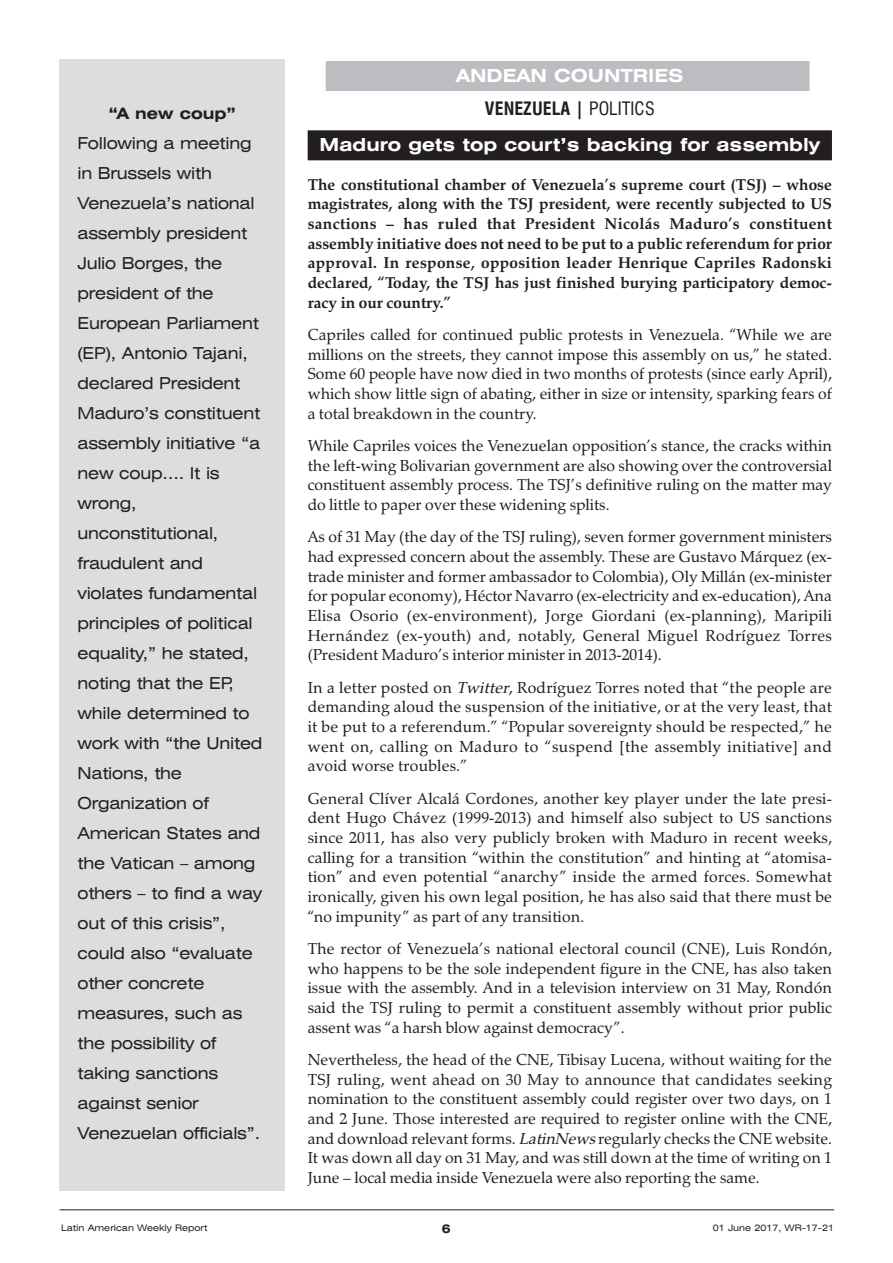
<style>
.page{position:relative;width:893px;height:1263px;background:#fff}
.page>*{position:absolute;margin:0;border:0;box-sizing:border-box;transform-origin:0 0}
.t1{font:700 expanded 18px/33.2px "Swiss 721 BT";color:#fff;text-align:center}
.t2{font:expanded 16.5px/30px "Swiss 721 BT";letter-spacing:-.015em;color:#231f20}
.t3{font:15.75px/19.6px "Zapf Calligraphic 801 BT";color:#231f20;text-align:justify}
.t4{font:700 15.75px/19.6px "Zapf Calligraphic 801 BT";color:#231f20;text-align:justify}
.t5{font:700 expanded 15.75px "Swiss 721 BT";color:#231f20}
.t6{font:700 expanded 12px "Swiss 721 BT";color:#231f20}
.t7{font:expanded 9px "Swiss 721 BT";color:#231f20}
.s1{font-stretch:condensed;color:#231f20}
.s2{font-weight:400;font-stretch:condensed;color:#231f20}
.s3{font-style:italic}
</style>
<div class="page">
<div style="left:326px;top:61px;width:483px;height:30px;background:#bcbdc0"></div>
<div style="left:308px;top:130px;width:524px;height:30px;background:#231f20"></div>
<div style="left:60px;top:60px;width:225px;height:1131px;background:#dcdddf"></div>
<hr style="left:60px;top:1209px;width:774px;height:1px;background:#231f20">
<p class="t5" style="left:108px;top:104px;width:129px">“A new coup”</p>
<p class="t2" style="left:78px;top:128px;width:186px">Following a meeting in Brussels with<br>Venezuela’s national assembly president<br>Julio Borges, the president of the<br>European Parliament (EP), Antonio Tajani, declared President<br>Maduro’s constituent assembly initiative “a new coup…. It is wrong, unconstitutional, fraudulent and violates fundamental principles of political equality,” he stated, noting that the EP, while determined to work with “the United<br>Nations, the<br>Organization of<br>American States and the Vatican – among others – to find a way out of this crisis”, could also “evaluate other concrete measures, such as the possibility of taking sanctions against senior<br>Venezuelan officials”.</p>
<p class="t7" style="left:61px;top:1223px;width:148px">Latin American Weekly Report</p>
<p class="t1" style="left:456px;top:59px;width:229px">ANDEAN COUNTRIES<br><span class="s1">VENEZUELA |</span> <span class="s2">POLITICS</span></p>
<p class="t1" style="left:319px;top:129px;width:502px">Maduro gets top court’s backing for assembly</p>
<p class="t4" style="left:308px;top:174px;width:526px">The constitutional chamber of Venezuela’s supreme court (TSJ) – whose magistrates, along with the TSJ president, were recently subjected to US sanctions – has ruled that President Nicolás Maduro’s constituent assembly initiative does not need to be put to a public referendum for prior approval. In response, opposition leader Henrique Capriles Radonski declared, “Today, the TSJ has just finished burying participatory democ&shy;racy in our country.”</p>
<p class="t3" style="left:308px;top:325px;width:526px">Capriles called for continued public protests in Venezuela. “While we are millions on the streets, they cannot impose this assembly on us,” he stated.<br>Some 60 people have now died in two months of protests (since early April), which show little sign of abating, either in size or intensity, sparking fears of a total breakdown in the country.</p>
<p class="t3" style="left:308px;top:436px;width:526px">While Capriles voices the Venezuelan opposition’s stance, the cracks within the left-wing Bolivarian government are also showing over the controversial constituent assembly process. The TSJ’s definitive ruling on the matter may do little to paper over these widening splits.</p>
<p class="t3" style="left:308px;top:527px;width:526px">As of 31 May (the day of the TSJ ruling), seven former government ministers had expressed concern about the assembly. These are Gustavo Márquez (ex&shy;trade minister and former ambassador to Colombia), Oly Millán (ex-minister for popular economy), Héctor Navarro (ex-electricity and ex-education), Ana Elisa Osorio (ex-environment), Jorge Giordani (ex-planning), Maripili Hernández (ex-youth) and, notably, General Miguel Rodríguez Torres (President Maduro’s interior minister in 2013-2014).</p>
<p class="t3" style="left:308px;top:677px;width:526px">In a letter posted on <span class="s3">Twitter</span>, Rodríguez Torres noted that “the people are demanding aloud the suspension of the initiative, or at the very least, that it be put to a referendum.” “Popular sovereignty should be respected,” he went on, calling on Maduro to “suspend [the assembly initiative] and avoid worse troubles.”</p>
<p class="t3" style="left:308px;top:788px;width:526px">General Clíver Alcalá Cordones, another key player under the late presi&shy;dent Hugo Chávez (1999-2013) and himself also subject to US sanctions since 2011, has also very publicly broken with Maduro in recent weeks, calling for a transition “within the constitution” and hinting at “atomisa&shy;tion” and even potential “anarchy” inside the armed forces. Somewhat ironically, given his own legal position, he has also said that there must be “no impunity” as part of any transition.</p>
<p class="t3" style="left:308px;top:939px;width:526px">The rector of Venezuela’s national electoral council (CNE), Luis Rondón, who happens to be the sole independent figure in the CNE, has also taken issue with the assembly. And in a television interview on 31 May, Rondón said the TSJ ruling to permit a constituent assembly without prior public assent was “a harsh blow against democracy”.</p>
<p class="t3" style="left:308px;top:1050px;width:526px">Nevertheless, the head of the CNE, Tibisay Lucena, without waiting for the TSJ ruling, went ahead on 30 May to announce that candidates seeking nomination to the constituent assembly could register over two days, on 1 and 2 June. Those interested are required to register online with the CNE, and download relevant forms. <span class="s3">LatinNews</span>regularly checks the CNE website.<br>It was down all day on 31 May, and was still down at the time of writing on 1<br>June – local media inside Venezuela were also reporting the same.</p>
<p class="t6" style="left:442px;top:1221px;width:10px">6</p>
<p class="t7" style="left:713px;top:1223px;width:123px">01 June 2017, WR-17-21</p>
</div>
